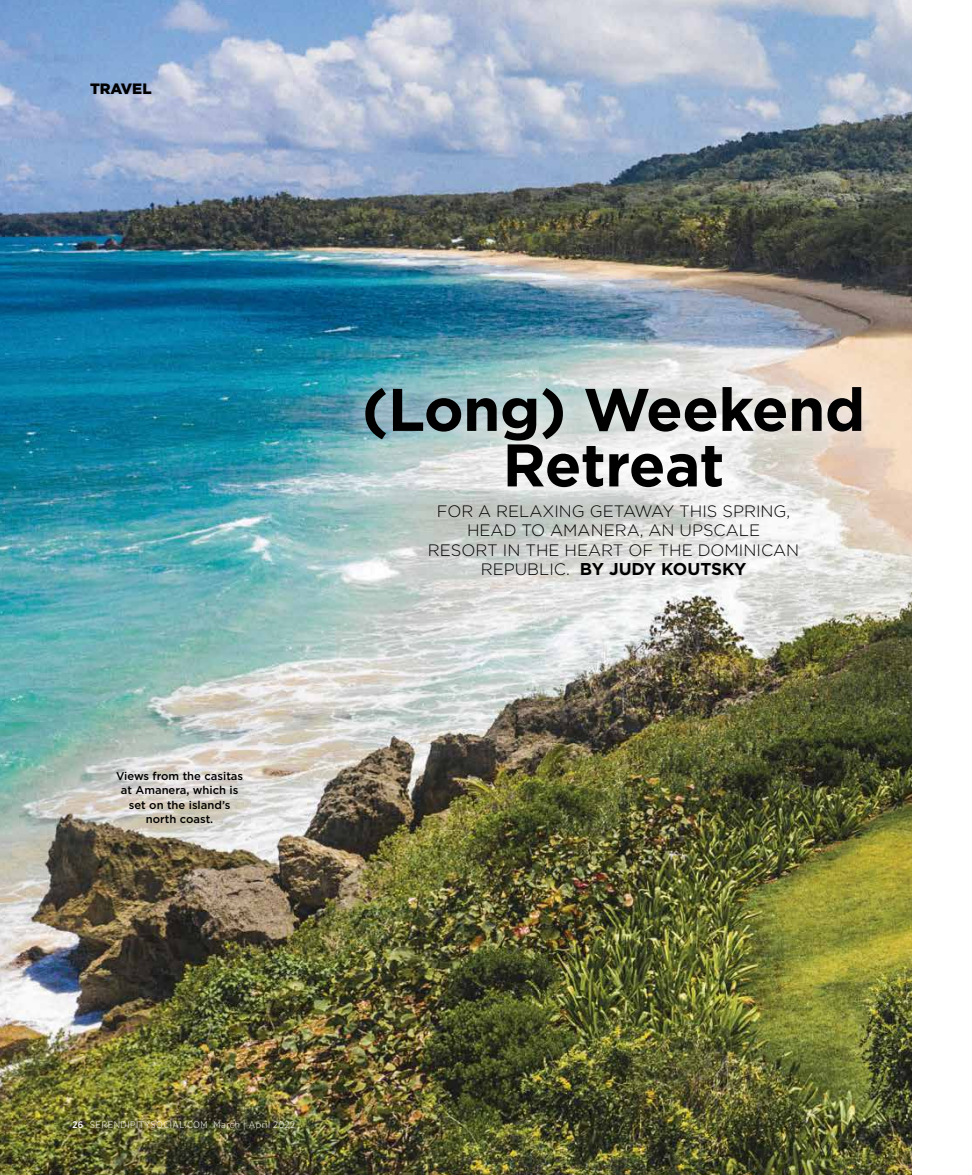
<style>
.page{position:relative;width:972px;height:1175px;background:#fff}
.page>*{position:absolute;margin:0;border:0;box-sizing:border-box;transform-origin:0 0}
.t1{font:700 60px/55.5px "Gotham";letter-spacing:-.01em;color:#000;text-align:center}
.t2{font:700 17.1px "Gotham";letter-spacing:-.005em;color:#000}
.t3{font:300 16.5px/19.5px "Gotham";color:#000;text-align:center}
.t4{font:900 15px "Gotham";color:#000}
.t5{font:500 11.25px/14.2px "Gotham";color:#000;text-align:center}
.t6{font:300 9.45px "Gotham Narrow";letter-spacing:.05em;color:#fff}
.s1{font-weight:300;font-size:16.5px}
.s2{font-weight:500}
</style>
<div class="page">
<img style="left:0;top:0;width:911px;height:1174px">
<div style="left:341px;top:362px;width:546px;height:150px;background:#fff;opacity:.75"></div>
<p class="t4" style="left:90px;top:78px;width:63px">TRAVEL</p>
<p class="t5" style="left:116px;top:769px;width:129px">Views from the casitas at Amanera, which is set on the island’s north coast.</p>
<h1 class="t1" style="left:362px;top:381px;width:505px">(Long) Weekend<br>Retreat</h1>
<p class="t3" style="left:428px;top:500px;width:373px">FOR A RELAXING GETAWAY THIS SPRING,<br>HEAD TO AMANERA, AN UPSCALE<br>RESORT IN THE HEART OF THE DOMINICAN</p>
<p class="t2" style="left:481px;top:558px;width:267px"><span class="s1">REPUBLIC.</span> BY JUDY KOUTSKY</p>
<p class="t6" style="left:72px;top:1119px;width:224px"><span class="s2">26</span> SERENDIPITYSOCIAL.COM March | April 2022</p>
</div>
